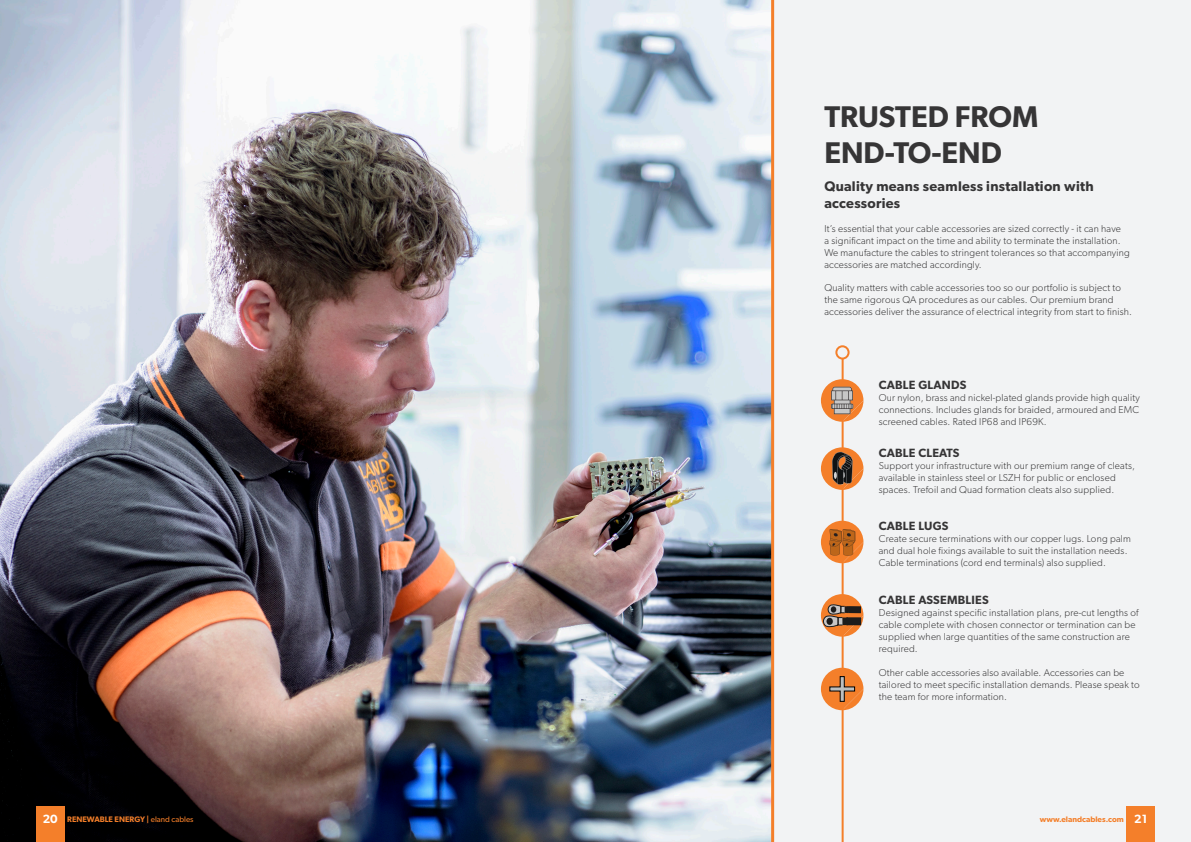
<style>
.page{position:relative;width:1191px;height:842px;background:#f2f3f4}
.page>*{position:absolute;margin:0;border:0;box-sizing:border-box;transform-origin:0 0}
.t1{font:600 30px/36px "Gibson";color:#363536}
.t2{font:600 14px/16.8px "Gibson";letter-spacing:.02em;color:#363536}
.t3{font:600 12px "Gibson";letter-spacing:.02em;color:#363536}
.t4{font:300 10px/12px "Gibson";letter-spacing:.02em;color:#363536}
.t5{font:600 8px "Gibson";color:#f47f2a}
.s1{font-size:12px;color:#fff}
.s2{font-weight:400}
</style>
<div class="page">
<hr style="left:841px;top:358px;width:2px;height:484px;background:#f47f2a">
<div style="left:835px;top:345px;width:14px;height:15px;border:2px solid #f47f2a;border-radius:50%"></div>
<svg style="left:821px;top:379px;width:42px;height:43px"></svg>
<svg style="left:821px;top:447px;width:42px;height:43px"></svg>
<svg style="left:821px;top:521px;width:42px;height:42px"></svg>
<svg style="left:821px;top:594px;width:42px;height:43px"></svg>
<svg style="left:821px;top:668px;width:42px;height:42px"></svg>
<img style="left:0;top:0;width:774px;height:842px">
<div style="left:36px;top:806px;width:28px;height:36px;background:#f47f2a"></div>
<div style="left:1126px;top:806px;width:29px;height:36px;background:#f47f2a"></div>
<p class="t1" style="left:824px;top:98px;width:215px">TRUSTED FROM<br>END-TO-END</p>
<p class="t2" style="left:824px;top:178px;width:271px">Quality means seamless installation with accessories</p>
<p class="t4" style="left:824px;top:222px;width:307px">It’s essential that your cable accessories are sized correctly - it can have<br>a significant impact on the time and ability to terminate the installation.<br>We manufacture the cables to stringent tolerances so that accompanying accessories are matched accordingly.</p>
<p class="t4" style="left:824px;top:281px;width:309px">Quality matters with cable accessories too so our portfolio is subject to the same rigorous QA procedures as our cables. Our premium brand accessories deliver the assurance of electrical integrity from start to finish.</p>
<p class="t3" style="left:878px;top:377px;width:89px">CABLE GLANDS</p>
<p class="t4" style="left:878px;top:391px;width:263px;text-align:justify">Our nylon, brass and nickel-plated glands provide high quality connections. Includes glands for braided, armoured and EMC screened cables. Rated IP68 and IP69K.</p>
<p class="t3" style="left:878px;top:446px;width:82px">CABLE CLEATS</p>
<p class="t4" style="left:878px;top:459px;width:258px">Support your infrastructure with our premium range of cleats, available in stainless steel or LSZH for public or enclosed spaces. Trefoil and Quad formation cleats also supplied.</p>
<p class="t3" style="left:878px;top:519px;width:71px">CABLE LUGS</p>
<p class="t4" style="left:878px;top:533px;width:254px">Create secure terminations with our copper lugs. Long palm and dual hole fixings available to suit the installation needs.<br>Cable terminations (cord end terminals) also supplied.</p>
<p class="t3" style="left:878px;top:592px;width:111px">CABLE ASSEMBLIES</p>
<p class="t4" style="left:878px;top:606px;width:261px">Designed against specific installation plans, pre-cut lengths of cable complete with chosen connector or termination can be supplied when large quantities of the same construction are required.</p>
<p class="t4" style="left:878px;top:666px;width:262px">Other cable accessories also available. Accessories can be tailored to meet specific installation demands. Please speak to the team for more information.</p>
<p class="t5" style="left:43px;top:814px;width:152px"><span class="s1">20</span> RENEWABLE ENERGY | <span class="s2">eland cables</span></p>
<p class="t5" style="left:1039px;top:815px;width:109px">www.elandcables.com <span class="s1">21</span></p>
</div>
